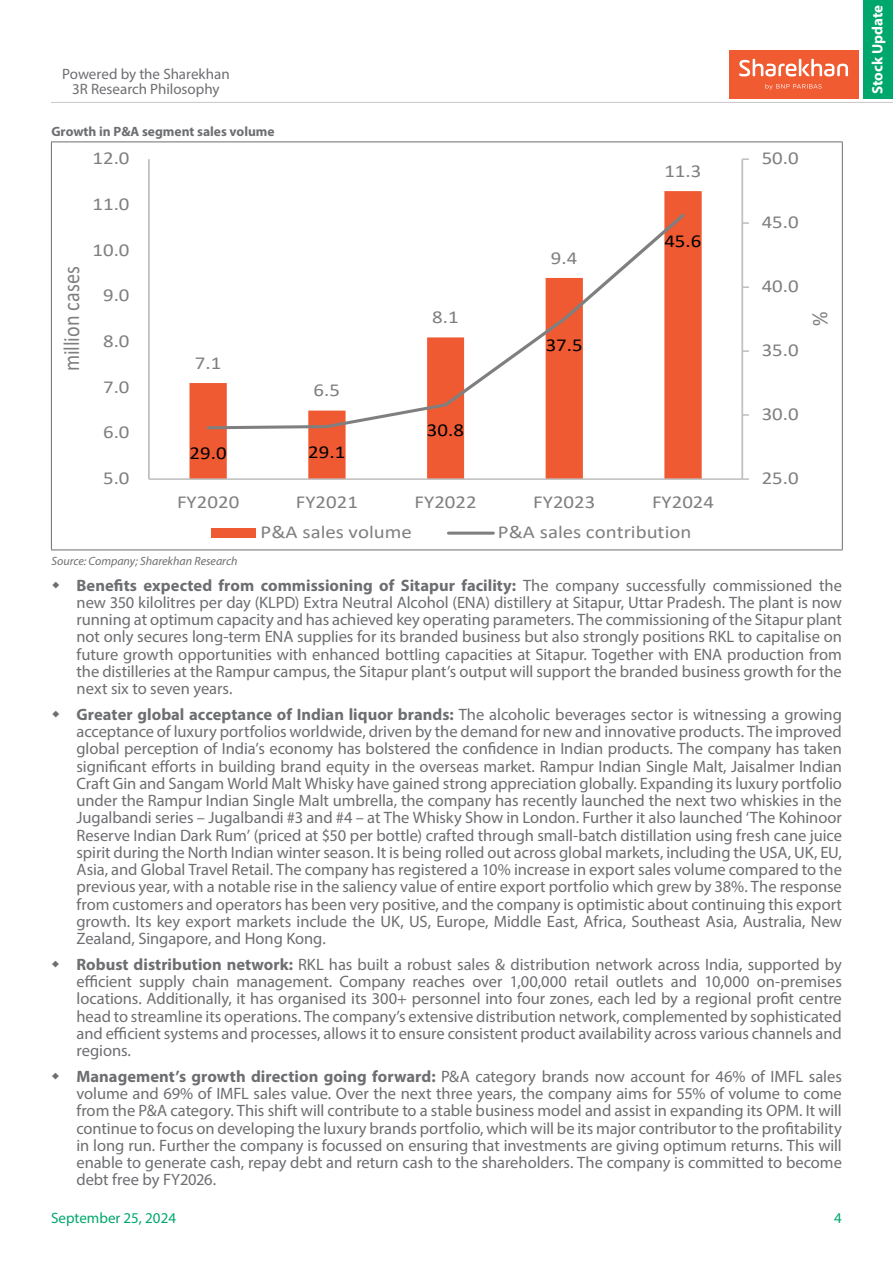
<style>
.page{position:relative;width:893px;height:1263px;background:#fff}
.page>*{position:absolute;margin:0;border:0;box-sizing:border-box;transform-origin:0 0}
.t1{font:23.1px "Calibri";color:#7f7f7f;scale:.88 1}
.t2{font:18.3px "Calibri";color:#7f7f7f;scale:1.14 1}
.t3{font:18.3px "Calibri";color:#000;scale:1.14 1}
.t4{font:16.5px/17.2px "Myriad Pro";letter-spacing:-.005em;color:#6d6e71;text-align:justify}
.t5{font:15px/15px "Myriad Pro";color:#6d6e71;text-align:center}
.t6{font:15px "Myriad Pro";color:#00a76d}
.t7{font:700 15px "Myriad Pro";color:#fff}
.t8{font:700 13.5px "Myriad Pro";color:#6d6e71}
.t9{font:italic 12px "Myriad Pro";color:#6d6e71}
.s1{font-weight:700}
</style>
<div class="page">
<hr style="left:51px;top:102px;width:842px;height:1px;background:#c7c8ca">
<div style="left:729px;top:50px;width:129px;height:49px;background:#f15b31"></div>
<svg style="left:739px;top:59px;width:109px;height:17px"></svg>
<svg style="left:765px;top:84px;width:57px;height:6px"></svg>
<div style="left:864px;top:0;width:29px;height:99px;background:#00a76d"></div>
<hr style="left:51px;top:142px;width:1px;height:407px;background:#6d6e71">
<hr style="left:51px;top:142px;width:792px;height:1px;background:#6d6e71">
<hr style="left:842px;top:142px;width:1px;height:407px;background:#6d6e71">
<hr style="left:51px;top:549px;width:792px;height:1px;background:#6d6e71">
<svg style="left:189px;top:191px;width:513px;height:287px"></svg>
<hr style="left:741px;top:159px;width:2px;height:320px;background:#bfbfbf">
<svg style="left:742px;top:478px;width:7px;height:2px"></svg>
<svg style="left:743px;top:414px;width:6px;height:2px"></svg>
<svg style="left:743px;top:350px;width:6px;height:2px"></svg>
<svg style="left:743px;top:286px;width:6px;height:2px"></svg>
<svg style="left:743px;top:222px;width:6px;height:2px"></svg>
<svg style="left:742px;top:158px;width:7px;height:2px"></svg>
<hr style="left:148px;top:159px;width:2px;height:320px;background:#bfbfbf">
<hr style="left:149px;top:478px;width:593px;height:2px;background:#bfbfbf">
<svg style="left:205px;top:211px;width:483px;height:220px"></svg>
<div style="left:211px;top:528px;width:45px;height:10px;background:#f05a32"></div>
<svg style="left:449px;top:531px;width:44px;height:4px"></svg>
<p class="t5" style="left:62px;top:67px;width:169px">Powered by the Sharekhan<br>3R Research Philosophy</p>
<p class="t8" style="left:51px;top:123px;width:225px">Growth in P&amp;A segment sales volume</p>
<p class="t2" style="left:93px;top:145px;width:34px">12.0</p>
<p class="t2" style="left:93px;top:191px;width:34px">11.0</p>
<h1 class="t1" style="left:56px;top:371px;width:121px;rotate:-90deg">million cases</h1>
<p class="t2" style="left:93px;top:237px;width:34px">10.0</p>
<p class="t2" style="left:103px;top:283px;width:25px">9.0</p>
<p class="t2" style="left:103px;top:328px;width:25px">8.0</p>
<p class="t2" style="left:103px;top:374px;width:25px">7.0</p>
<p class="t2" style="left:103px;top:420px;width:25px">6.0</p>
<p class="t2" style="left:103px;top:465px;width:25px">5.0</p>
<p class="t2" style="left:195px;top:350px;width:25px">7.1</p>
<p class="t2" style="left:314px;top:377px;width:25px">6.5</p>
<p class="t3" style="left:190px;top:441px;width:34px">29.0</p>
<p class="t3" style="left:308px;top:439px;width:34px">29.1</p>
<p class="t2" style="left:432px;top:304px;width:25px">8.1</p>
<p class="t3" style="left:427px;top:418px;width:34px">30.8</p>
<p class="t2" style="left:551px;top:245px;width:25px">9.4</p>
<p class="t3" style="left:546px;top:332px;width:34px">37.5</p>
<p class="t2" style="left:664px;top:158px;width:34px">11.3</p>
<p class="t3" style="left:664px;top:228px;width:34px">45.6</p>
<p class="t2" style="left:177px;top:489px;width:56px">FY2020</p>
<p class="t2" style="left:296px;top:489px;width:56px">FY2021</p>
<p class="t2" style="left:415px;top:489px;width:56px">FY2022</p>
<p class="t2" style="left:533px;top:489px;width:56px">FY2023</p>
<p class="t2" style="left:652px;top:489px;width:56px">FY2024</p>
<p class="t2" style="left:261px;top:519px;width:134px">P&amp;A sales volume</p>
<p class="t2" style="left:498px;top:519px;width:171px">P&amp;A sales contribution</p>
<p class="t2" style="left:762px;top:145px;width:34px">50.0</p>
<p class="t2" style="left:762px;top:209px;width:34px">45.0</p>
<p class="t2" style="left:762px;top:273px;width:34px">40.0</p>
<p class="t2" style="left:762px;top:337px;width:34px">35.0</p>
<h1 class="t1" style="left:804px;top:326px;width:18px;rotate:-90deg">%</h1>
<p class="t2" style="left:762px;top:401px;width:34px">30.0</p>
<p class="t2" style="left:762px;top:465px;width:34px">25.0</p>
<p class="t9" style="left:51px;top:553px;width:188px">Source: Company; Sharekhan Research</p>
<p class="t4" style="left:77px;top:576px;width:767px"><span class="s1">Benefits expected from commissioning of Sitapur facility:</span> The company successfully commissioned the new 350 kilolitres per day (KLPD) Extra Neutral Alcohol (ENA) distillery at Sitapur, Uttar Pradesh. The plant is now running at optimum capacity and has achieved key operating parameters. The commissioning of the Sitapur plant not only secures long-term ENA supplies for its branded business but also strongly positions RKL to capitalise on future growth opportunities with enhanced bottling capacities at Sitapur. Together with ENA production from the distilleries at the Rampur campus, the Sitapur plant’s output will support the branded business growth for the next six to seven years.</p>
<p class="t4" style="left:77px;top:705px;width:767px"><span class="s1">Greater global acceptance of Indian liquor brands:</span> The alcoholic beverages sector is witnessing a growing acceptance of luxury portfolios worldwide, driven by the demand for new and innovative products. The improved global perception of India’s economy has bolstered the confidence in Indian products. The company has taken significant efforts in building brand equity in the overseas market. Rampur Indian Single Malt, Jaisalmer Indian Craft Gin and Sangam World Malt Whisky have gained strong appreciation globally. Expanding its luxury portfolio under the Rampur Indian Single Malt umbrella, the company has recently launched the next two whiskies in the Jugalbandi series – Jugalbandi #3 and #4 – at The Whisky Show in London. Further it also launched ‘The Kohinoor Reserve Indian Dark Rum’ (priced at $50 per bottle) crafted through small-batch distillation using fresh cane juice spirit during the North Indian winter season. It is being rolled out across global markets, including the USA, UK, EU, Asia, and Global Travel Retail. The company has registered a 10% increase in export sales volume compared to the previous year, with a notable rise in the saliency value of entire export portfolio which grew by 38%. The response from customers and operators has been very positive, and the company is optimistic about continuing this export growth. Its key export markets include the UK, US, Europe, Middle East, Africa, Southeast Asia, Australia, New Zealand, Singapore, and Hong Kong.</p>
<p class="t4" style="left:76px;top:955px;width:767px"><span class="s1">Robust distribution network:</span> RKL has built a robust sales &amp; distribution network across India, supported by efficient supply chain management. Company reaches over 1,00,000 retail outlets and 10,000 on-premises locations. Additionally, it has organised its 300+ personnel into four zones, each led by a regional profit centre head to streamline its operations. The company’s extensive distribution network, complemented by sophisticated and efficient systems and processes, allows it to ensure consistent product availability across various channels and regions.</p>
<p class="t4" style="left:76px;top:1067px;width:767px"><span class="s1">Management’s growth direction going forward:</span> P&amp;A category brands now account for 46% of IMFL sales volume and 69% of IMFL sales value. Over the next three years, the company aims for 55% of volume to come from the P&amp;A category. This shift will contribute to a stable business model and assist in expanding its OPM. It will continue to focus on developing the luxury brands portfolio, which will be its major contributor to the profitability in long run. Further the company is focussed on ensuring that investments are giving optimum returns. This will enable to generate cash, repay debt and return cash to the shareholders. The company is committed to become debt free by FY2026.</p>
<p class="t6" style="left:51px;top:1209px;width:127px">September 25, 2024</p>
<p class="t6" style="left:834px;top:1209px;width:9px">4</p>
<p class="t7" style="left:867px;top:94px;width:91px;rotate:-90deg">Stock Update</p>
</div>
